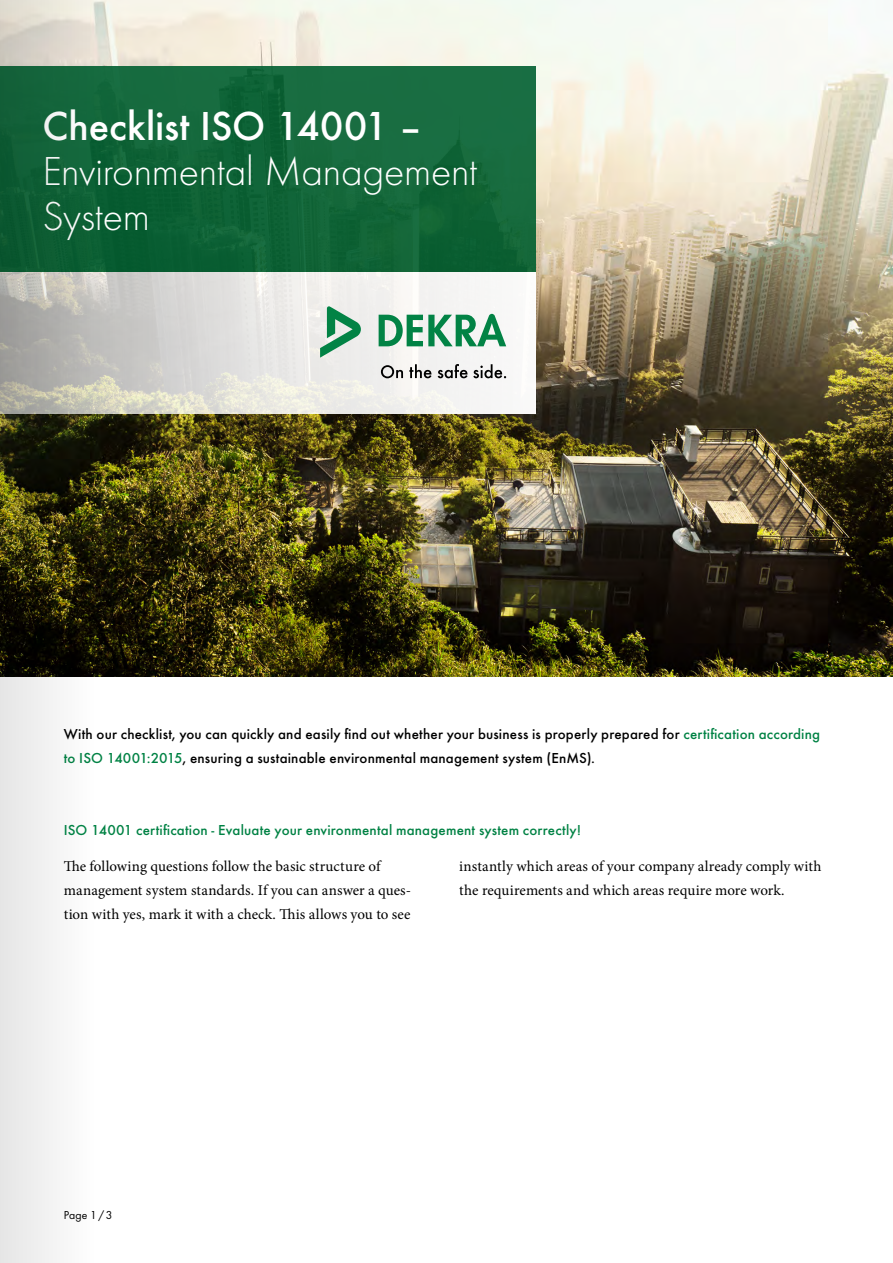
<style>
.page{position:relative;width:893px;height:1263px;background:#fff}
.page>*{position:absolute;margin:0;border:0;box-sizing:border-box;transform-origin:0 0}
.t1{font:300 42px/45px "Futura";letter-spacing:-.01em;color:#fff}
.t2{font:500 42px "Futura";letter-spacing:-.005em;color:#fff}
.t3{font:15px/24px "Minion Pro";letter-spacing:.005em;color:#000}
.t4{font:500 15px/24px "Futura";letter-spacing:.01em;color:#000}
.t5{font:500 15px "Futura";letter-spacing:.01em;color:#008244}
.t6{font:12px "Futura Boo";color:#000}
.s1{color:#008244}
</style>
<div class="page">
<img style="left:96px;top:0;width:797px;height:676px">
<div style="left:0;top:67px;width:536px;height:205px;background:linear-gradient(to bottom,#186d41,#0b5f32)"></div>
<svg style="left:96px;top:272px;width:440px;height:142px"></svg>
<svg style="left:381px;top:365px;width:22px;height:13px"></svg>
<svg style="left:409px;top:364px;width:22px;height:14px"></svg>
<svg style="left:438px;top:364px;width:68px;height:14px"></svg>
<svg style="left:320px;top:306px;width:41px;height:52px;background:#93c4ab"></svg>
<svg style="left:379px;top:314px;width:127px;height:32px"></svg>
<svg style="left:0;top:0;width:96px;height:1263px"></svg>
<h1 class="t2" style="left:43px;top:94px;width:382px">Checklist ISO 14001 –</h1>
<h1 class="t1" style="left:43px;top:147px;width:436px">Environmental Management<br>System</h1>
<p class="t4" style="left:64px;top:720px;width:758px">With our checklist, you can quickly and easily find out whether your business is properly prepared for <span class="s1">certification according to ISO 14001:2015</span>, ensuring a sustainable environmental management system (EnMS).</p>
<p class="t5" style="left:64px;top:818px;width:519px">ISO 14001 certification - Evaluate your environmental management system correctly!</p>
<p class="t3" style="left:64px;top:854px;width:349px">The following questions follow the basic structure of management system standards. If you can answer a ques&shy;tion with yes, mark it with a check. This allows you to see</p>
<p class="t3" style="left:459px;top:854px;width:364px">instantly which areas of your company already comply with the requirements and which areas require more work.</p>
<p class="t6" style="left:64px;top:1206px;width:50px">Page 1/3</p>
</div>
